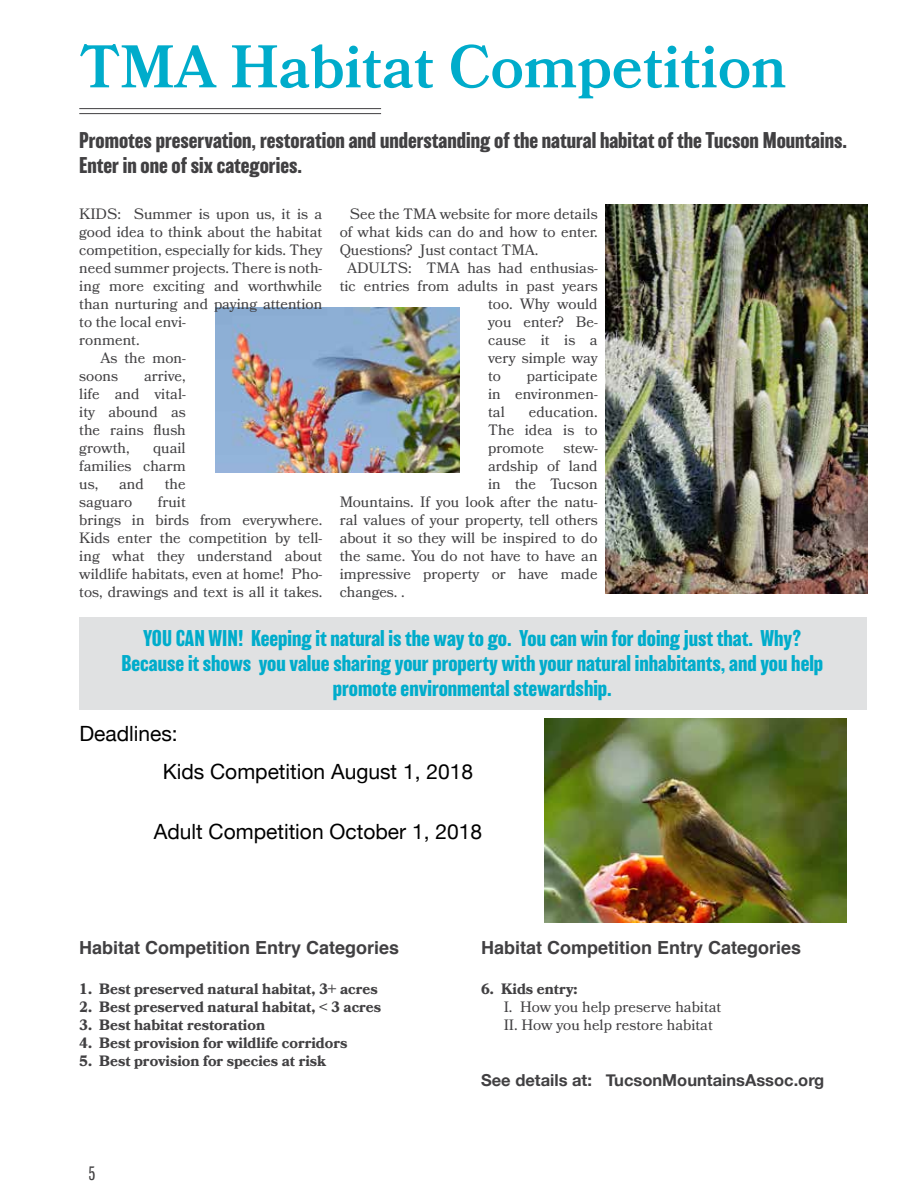
<style>
.page{position:relative;width:918px;height:1188px;background:#fff}
.page>*{position:absolute;margin:0;border:0;box-sizing:border-box;transform-origin:0 0}
.t1{font:600 60px "Bookmania";color:#00accb}
.t2{font:700 21px/25.2px "Balboa";color:#00accb;text-align:center}
.t3{font:700 21px/25.2px "Balboa";color:#414042}
.t4{font:21px "Helvetica Neue";color:#000}
.t5{font:700 18px "Helvetica";color:#414042}
.t6{font:200 18px "Balboa";color:#414042}
.t7{font:700 16.5px "Helvetica Neue";color:#414042}
.t8{font:15px/18px "Bookmania";color:#414042;text-align:justify}
.t9{font:700 15px "Bookmania";color:#414042}
</style>
<div class="page">
<img style="left:215px;top:308px;width:244px;height:164px">
<img style="left:544px;top:718px;width:302px;height:204px">
<div style="left:79px;top:617px;width:788px;height:93px;background:#e0e1e2"></div>
<hr style="left:79px;top:108px;width:302px;height:1px;background:#414042">
<hr style="left:79px;top:113px;width:302px;height:1px;background:#414042">
<img style="left:606px;top:204px;width:261px;height:390px">
<h1 class="t1" style="left:79px;top:32px;width:709px">TMA Habitat Competition</h1>
<h2 class="t3" style="left:79px;top:127px;width:769px">Promotes preservation, restoration and understanding of the natural habitat of the Tucson Mountains.<br>Enter in one of six categories.</h2>
<p class="t8" style="left:79px;top:205px;width:245px">KIDS: Summer is upon us, it is a</p>
<p class="t8" style="left:79px;top:223px;width:245px">good idea to think about the habitat</p>
<p class="t8" style="left:79px;top:241px;width:245px">competition, especially for kids. They</p>
<p class="t8" style="left:79px;top:259px;width:244px">need summer projects. There is noth-</p>
<p class="t8" style="left:79px;top:277px;width:245px">ing more exciting and worthwhile</p>
<p class="t8" style="left:79px;top:295px;width:244px">than nurturing and paying attention</p>
<p class="t8" style="left:79px;top:313px;width:108px">to the local envi-</p>
<p class="t8" style="left:79px;top:331px;width:62px">ronment.</p>
<p class="t8" style="left:100px;top:349px;width:87px">As the mon-</p>
<p class="t8" style="left:79px;top:367px;width:40px">soons</p>
<p class="t8" style="left:350px;top:205px;width:249px">See the TMA website for more details</p>
<p class="t8" style="left:340px;top:223px;width:259px">of what kids can do and how to enter.</p>
<p class="t8" style="left:340px;top:241px;width:200px">Questions? Just contact TMA.</p>
<p class="t8" style="left:347px;top:259px;width:252px">ADULTS: TMA has had enthusias-</p>
<p class="t8" style="left:340px;top:277px;width:259px">tic entries from adults in past years</p>
<p class="t8" style="left:488px;top:295px;width:111px">too. Why would</p>
<p class="t8" style="left:488px;top:313px;width:111px">you enter? Be-</p>
<p class="t8" style="left:488px;top:331px;width:111px">cause it is a</p>
<p class="t8" style="left:488px;top:349px;width:111px">very simple way</p>
<p class="t8" style="left:488px;top:367px;width:14px">to</p>
<p class="t8" style="left:79px;top:367px;width:108px;text-indent:65px">arrive, life and vital&shy;ity abound as the rains flush growth,</p>
<p class="t8" style="left:488px;top:367px;width:111px;text-indent:39px">participate in environmen&shy;tal</p>
<p class="t8" style="left:488px;top:403px;width:111px;text-indent:41px">education.<br>The idea is to promote</p>
<p class="t8" style="left:79px;top:439px;width:108px;text-indent:74px">quail families charm us,</p>
<p class="t8" style="left:564px;top:439px;width:36px">stew-</p>
<p class="t8" style="left:488px;top:457px;width:111px">ardship of land</p>
<p class="t8" style="left:488px;top:475px;width:111px">in the Tucson</p>
<p class="t8" style="left:340px;top:493px;width:259px">Mountains. If you look after the natu-</p>
<p class="t8" style="left:340px;top:511px;width:260px">ral values of your property, tell others</p>
<p class="t8" style="left:340px;top:529px;width:259px">about it so they will be inspired to do</p>
<p class="t8" style="left:340px;top:547px;width:259px">the same. You do not have to have an</p>
<p class="t8" style="left:340px;top:565px;width:259px">impressive property or have made</p>
<p class="t8" style="left:340px;top:583px;width:67px">changes. .</p>
<h2 class="t2" style="left:122px;top:626px;width:703px">YOU CAN WIN! Keeping it natural is the way to go. You can win for doing just that. Why?<br>Because it shows you value sharing your property with your natural inhabitants, and you help promote environmental stewardship.</h2>
<p class="t8" style="left:119px;top:475px;width:26px">and</p>
<p class="t8" style="left:165px;top:475px;width:22px">the</p>
<p class="t8" style="left:79px;top:493px;width:54px">saguaro</p>
<p class="t8" style="left:79px;top:493px;width:245px;text-align:left;text-indent:79px">fruit<br>brings in birds from everywhere.<br>Kids enter the competition by tell&shy;ing what they understand about wildlife habitats, even at home! Pho&shy;tos, drawings and text is all it takes.</p>
<h2 class="t4" style="left:79px;top:719px;width:100px">Deadlines:</h2>
<h2 class="t4" style="left:163px;top:756px;width:312px">Kids Competition August 1, 2018</h2>
<h2 class="t4" style="left:154px;top:816px;width:330px">Adult Competition October 1, 2018</h2>
<p class="t5" style="left:79px;top:934px;width:322px">Habitat Competition Entry Categories</p>
<p class="t5" style="left:481px;top:934px;width:322px">Habitat Competition Entry Categories</p>
<p class="t9" style="left:79px;top:980px;width:300px">1. Best preserved natural habitat, 3+ acres</p>
<p class="t9" style="left:79px;top:998px;width:303px">2. Best preserved natural habitat, &lt; 3 acres</p>
<p class="t9" style="left:79px;top:1016px;width:187px">3. Best habitat restoration</p>
<p class="t9" style="left:79px;top:1034px;width:270px">4. Best provision for wildlife corridors</p>
<p class="t9" style="left:79px;top:1052px;width:248px">5. Best provision for species at risk</p>
<p class="t9" style="left:481px;top:980px;width:98px">6. Kids entry:</p>
<p class="t8" style="left:504px;top:998px;width:219px">I. How you help preserve habitat<br>II. How you help restore habitat</p>
<p class="t6" style="left:88px;top:1164px;width:9px">5</p>
<p class="t7" style="left:481px;top:1067px;width:345px">See details at: TucsonMountainsAssoc.org</p>
</div>
